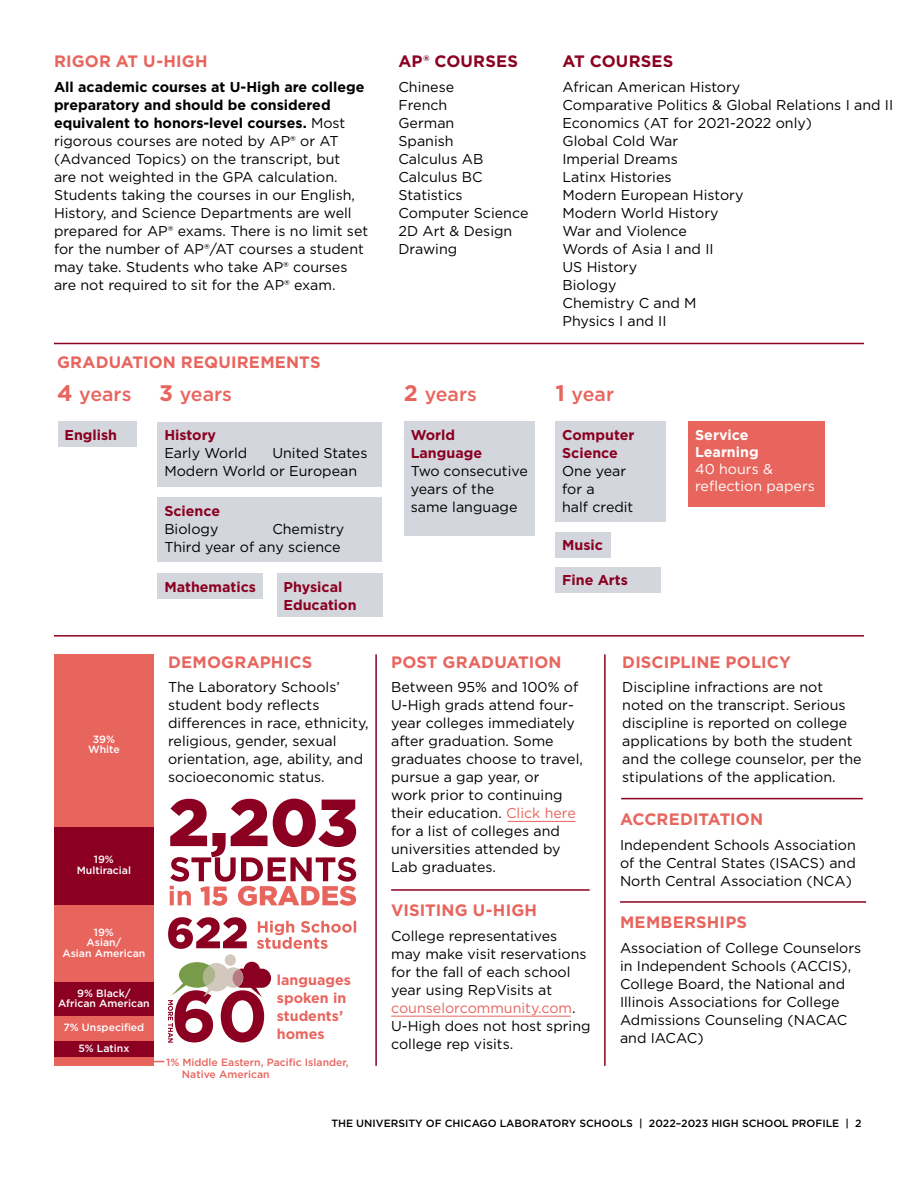
<style>
.page{position:relative;width:918px;height:1188px;background:#fff}
.page>*{position:absolute;margin:0;border:0;box-sizing:border-box;transform-origin:0 0}
.t1{font:500 19.5px "Gotham";color:#e8655e}
.t2{font:700 16.5px "Gotham";letter-spacing:.01em;color:#e8655e}
.t3{font:700 16.5px "Gotham";letter-spacing:.01em;color:#8b0021}
.t4{font:14.25px/18px "Gotham";color:#000}
.t5{font:700 14.25px/18px "Gotham";color:#8b0021}
.t6{font:700 14.25px/18px "Gotham";color:#e8655e}
.t7{font:14.25px/17.1px "Gotham";color:#fff}
.t8{font:700 14.25px/17.1px "Gotham";color:#fff}
.t9{font:500 10.5px/10.5px "Gotham";color:#fff;text-align:center}
.t10{font:500 10.5px "Gotham";color:#000}
.t11{font:500 10.5px/12px "Gotham";color:#e8655e}
.s1{font-weight:700}
.s2{font-weight:700;font-size:22.5px}
.s3{color:#e8655e}
</style>
<div class="page">
<div style="left:58px;top:422px;width:78px;height:25px;background:#d3d6dc"></div>
<div style="left:158px;top:422px;width:224px;height:64px;background:#d3d6dc"></div>
<div style="left:158px;top:497px;width:224px;height:65px;background:#d3d6dc"></div>
<div style="left:277px;top:573px;width:105px;height:43px;background:#d3d6dc"></div>
<div style="left:158px;top:573px;width:105px;height:26px;background:#d3d6dc"></div>
<div style="left:404px;top:422px;width:131px;height:114px;background:#d3d6dc"></div>
<div style="left:555px;top:422px;width:111px;height:100px;background:#d3d6dc"></div>
<div style="left:555px;top:532px;width:56px;height:25px;background:#d3d6dc"></div>
<div style="left:555px;top:567px;width:106px;height:26px;background:#d3d6dc"></div>
<div style="left:688px;top:422px;width:137px;height:85px;background:#e8655e"></div>
<div style="left:54px;top:654px;width:100px;height:173px;background:#e8655e"></div>
<div style="left:54px;top:827px;width:100px;height:78px;background:#8b0021"></div>
<div style="left:54px;top:905px;width:100px;height:78px;background:#e8655e"></div>
<div style="left:54px;top:983px;width:100px;height:33px;background:#8b0021"></div>
<div style="left:54px;top:1016px;width:100px;height:26px;background:#e8655e"></div>
<div style="left:54px;top:1042px;width:100px;height:15px;background:#8b0021"></div>
<div style="left:54px;top:1057px;width:100px;height:9px;background:#e8655e"></div>
<hr style="left:54px;top:343px;width:810px;height:1px;background:#8b0021">
<hr style="left:54px;top:635px;width:810px;height:2px;background:#8b0021">
<svg style="left:170px;top:799px;width:186px;height:107px"></svg>
<svg style="left:168px;top:917px;width:79px;height:32px"></svg>
<svg style="left:257px;top:921px;width:99px;height:28px"></svg>
<div style="left:225px;top:954px;width:11px;height:12px;background:#d2c8bd;border-radius:50%"></div>
<svg style="left:168px;top:962px;width:103px;height:81px"></svg>
<hr style="left:375px;top:654px;width:2px;height:412px;background:#8b0021">
<hr style="left:604px;top:654px;width:2px;height:412px;background:#8b0021">
<hr style="left:391px;top:889px;width:199px;height:2px;background:#8b0021">
<hr style="left:621px;top:798px;width:242px;height:1px;background:#8b0021">
<hr style="left:620px;top:901px;width:246px;height:2px;background:#8b0021">
<hr style="left:391px;top:1016px;width:180px;height:1px;background:#e8655e">
<hr style="left:508px;top:821px;width:68px;height:1px;background:#e8655e">
<p class="t2" style="left:54px;top:50px;width:155px">RIGOR AT U-HIGH</p>
<p class="t4" style="left:54px;top:78px;width:316px"><span class="s1">All academic courses at U-High are college preparatory and should be considered equivalent to honors-level courses.</span> Most rigorous courses are noted by AP® or AT (Advanced Topics) on the transcript, but<br>are not weighted in the GPA calculation.<br>Students taking the courses in our English, History, and Science Departments are well prepared for AP® exams. There is no limit set for the number of AP®/AT courses a student may take. Students who take AP® courses are not required to sit for the AP® exam.</p>
<p class="t3" style="left:398px;top:50px;width:121px">AP® COURSES</p>
<p class="t4" style="left:398px;top:78px;width:131px">Chinese<br>French<br>German<br>Spanish<br>Calculus AB<br>Calculus BC<br>Statistics<br>Computer Science<br>2D Art &amp; Design<br>Drawing</p>
<p class="t3" style="left:562px;top:50px;width:112px">AT COURSES</p>
<p class="t4" style="left:562px;top:78px;width:332px">African American History<br>Comparative Politics &amp; Global Relations I and II<br>Economics (AT for 2021-2022 only)<br>Global Cold War<br>Imperial Dreams<br>Latinx Histories<br>Modern European History<br>Modern World History<br>War and Violence<br>Words of Asia I and II<br>US History<br>Biology<br>Chemistry C and M<br>Physics I and II</p>
<p class="t2" style="left:57px;top:352px;width:265px">GRADUATION REQUIREMENTS</p>
<h1 class="t1" style="left:57px;top:382px;width:177px"><span class="s2">4</span> years <span class="s2">3</span> years</h1>
<h1 class="t1" style="left:404px;top:382px;width:74px"><span class="s2">2</span> years</h1>
<h1 class="t1" style="left:555px;top:382px;width:60px"><span class="s2">1</span> year</h1>
<p class="t5" style="left:64px;top:426px;width:54px">English</p>
<p class="t5" style="left:164px;top:426px;width:53px">History</p>
<p class="t4" style="left:164px;top:443px;width:85px">Early World</p>
<p class="t5" style="left:411px;top:426px;width:73px">World<br>Language</p>
<p class="t4" style="left:411px;top:461px;width:119px">Two consecutive years of the same language</p>
<p class="t5" style="left:562px;top:426px;width:74px">Computer<br>Science</p>
<p class="t4" style="left:562px;top:461px;width:73px">One year for a<br>half credit</p>
<p class="t5" style="left:562px;top:536px;width:42px">Music</p>
<p class="t5" style="left:562px;top:571px;width:67px">Fine Arts</p>
<p class="t4" style="left:164px;top:443px;width:205px;text-indent:108px">United States<br>Modern World or European</p>
<p class="t5" style="left:164px;top:502px;width:57px">Science</p>
<p class="t4" style="left:164px;top:519px;width:56px">Biology</p>
<p class="t4" style="left:164px;top:519px;width:181px;text-align:right">Chemistry<br>Third year of any science</p>
<p class="t5" style="left:284px;top:577px;width:74px">Physical<br>Education</p>
<p class="t5" style="left:164px;top:577px;width:93px">Mathematics</p>
<p class="t8" style="left:695px;top:426px;width:65px">Service<br>Learning</p>
<p class="t7" style="left:695px;top:460px;width:121px">40 hours &amp; reflection papers</p>
<p class="t9" style="left:88px;top:734px;width:33px">39%<br>White</p>
<p class="t9" style="left:77px;top:854px;width:56px">19%<br>Multiracial</p>
<p class="t9" style="left:62px;top:927px;width:84px">19%<br>Asian/<br>Asian American</p>
<p class="t9" style="left:58px;top:987px;width:93px">9% Black/<br>African American</p>
<p class="t9" style="left:63px;top:1017px;width:82px;line-height:20.7px">7% Unspecified<br>5% Latinx</p>
<p class="t2" style="left:168px;top:651px;width:146px">DEMOGRAPHICS</p>
<p class="t4" style="left:168px;top:678px;width:202px">The Laboratory Schools’ student body reflects differences in race, ethnicity, religious, gender, sexual orientation, age, ability, and socioeconomic status.</p>
<p class="t6" style="left:277px;top:971px;width:76px">languages spoken in students’ homes</p>
<p class="t11" style="left:182px;top:1056px;width:168px;text-indent:-16px">1% Middle Eastern, Pacific Islander,<br>Native American</p>
<p class="t2" style="left:391px;top:651px;width:172px">POST GRADUATION</p>
<p class="t4" style="left:391px;top:678px;width:193px">Between 95% and 100% of<br>U-High grads attend four&shy;year colleges immediately after graduation. Some graduates choose to travel, pursue a gap year, or<br>work prior to continuing their education. <span class="s3">Click here </span>for a list of colleges and universities attended by<br>Lab graduates.</p>
<p class="t2" style="left:391px;top:899px;width:147px">VISITING U-HIGH</p>
<p class="t4" style="left:391px;top:926px;width:201px">College representatives may make visit reservations for the fall of each school year using RepVisits at <span class="s3">counselorcommunity.com</span>.<br>U-High does not host spring college rep visits.</p>
<p class="t2" style="left:622px;top:651px;width:170px">DISCIPLINE POLICY</p>
<p class="t4" style="left:622px;top:678px;width:241px">Discipline infractions are not noted on the transcript. Serious discipline is reported on college applications by both the student and the college counselor, per the stipulations of the application.</p>
<p class="t2" style="left:620px;top:809px;width:145px">ACCREDITATION</p>
<p class="t4" style="left:620px;top:836px;width:237px;text-align:justify">Independent Schools Association of the Central States (ISACS) and North Central Association (NCA)</p>
<p class="t2" style="left:620px;top:911px;width:129px">MEMBERSHIPS</p>
<p class="t4" style="left:620px;top:938px;width:243px">Association of College Counselors in Independent Schools (ACCIS),<br>College Board, the National and<br>Illinois Associations for College<br>Admissions Counseling (NACAC and IACAC)</p>
<p class="t10" style="left:331px;top:1116px;width:532px">THE UNIVERSITY OF CHICAGO LABORATORY SCHOOLS | 2022–2023 HIGH SCHOOL PROFILE | 2</p>
</div>
